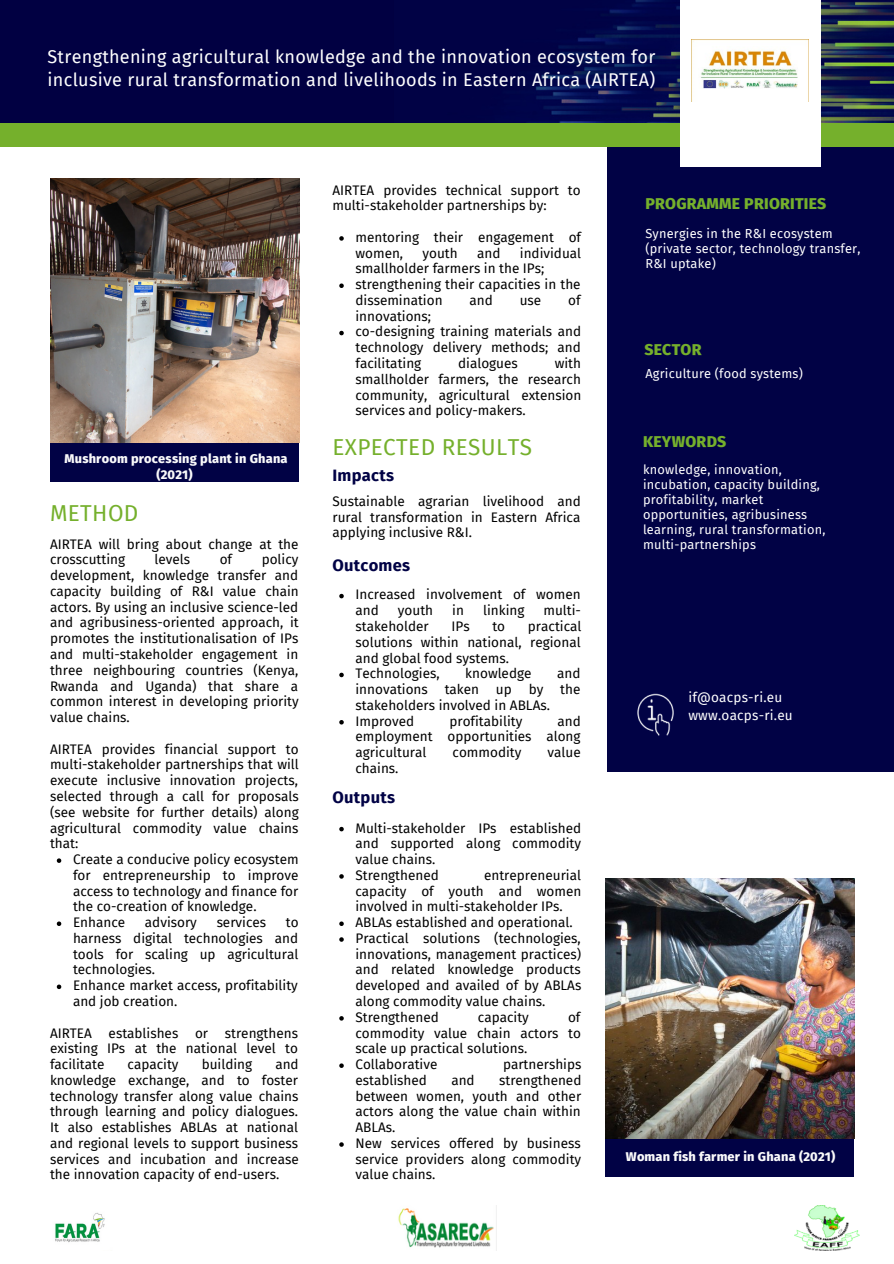
<style>
.page{position:relative;width:894px;height:1264px;background:#fff}
.page>*{position:absolute;margin:0;border:0;box-sizing:border-box;transform-origin:0 0}
.t1{font:22.5px "Fira Sans";letter-spacing:.015em;color:#75b02c}
.t2{font:18px/22.5px "Fira Sans";letter-spacing:.015em;color:#fff}
.t3{font:700 16.5px "Fira Sans";letter-spacing:.015em;color:#010245}
.t4{font:800 15.75px "Fira Sans";letter-spacing:.015em;color:#75b02c}
.t5{font:13.5px/15.8px "Fira Sans";color:#000;text-align:justify}
.t6{font:13.5px "Fira Sans";letter-spacing:.015em;color:#fff}
.t7{font:12.75px/14.9px "Fira Sans";letter-spacing:.015em;color:#fff}
.t8{font:800 12.75px/15.9px "Fira Sans";letter-spacing:.015em;color:#f9f9fa;text-align:center}
</style>
<div class="page">
<div style="left:607px;top:147px;width:286px;height:625px;background:#010245"></div>
<div style="left:0;top:106px;width:893px;height:41px;background:#75b02c"></div>
<img style="left:0;top:0;width:893px;height:122px">
<div style="left:679px;top:0;width:141px;height:166px;background:#fff"></div>
<div style="left:50px;top:443px;width:249px;height:38px;background:#010245"></div>
<img style="left:50px;top:178px;width:249px;height:265px">
<div style="left:605px;top:1138px;width:249px;height:38px;background:#010245"></div>
<img style="left:637px;top:693px;width:37px;height:43px">
<img style="left:55px;top:1213px;width:50px;height:30px">
<img style="left:605px;top:878px;width:249px;height:260px">
<img style="left:398px;top:1208px;width:96px;height:40px">
<img style="left:794px;top:1205px;width:65px;height:45px">
<svg style="left:57px;top:858px;width:4px;height:4px"></svg>
<svg style="left:57px;top:921px;width:4px;height:5px"></svg>
<svg style="left:57px;top:984px;width:4px;height:5px"></svg>
<svg style="left:339px;top:236px;width:4px;height:5px"></svg>
<svg style="left:339px;top:283px;width:4px;height:5px"></svg>
<svg style="left:339px;top:331px;width:4px;height:4px"></svg>
<svg style="left:339px;top:594px;width:4px;height:4px"></svg>
<svg style="left:339px;top:672px;width:4px;height:5px"></svg>
<svg style="left:339px;top:720px;width:4px;height:4px"></svg>
<svg style="left:339px;top:826px;width:4px;height:5px"></svg>
<svg style="left:339px;top:874px;width:4px;height:4px"></svg>
<svg style="left:339px;top:921px;width:4px;height:5px"></svg>
<svg style="left:339px;top:937px;width:4px;height:4px"></svg>
<svg style="left:339px;top:1016px;width:4px;height:4px"></svg>
<svg style="left:339px;top:1063px;width:4px;height:4px"></svg>
<svg style="left:339px;top:1142px;width:4px;height:4px"></svg>
<img style="left:691px;top:40px;width:117px;height:62px">
<p class="t2" style="left:48px;top:46px;width:609px">Strengthening agricultural knowledge and the innovation ecosystem for inclusive rural transformation and livelihoods in Eastern Africa (AIRTEA)</p>
<p class="t8" style="left:65px;top:451px;width:224px">Mushroom processing plant in Ghana (2021)</p>
<p class="t1" style="left:50px;top:499px;width:90px">METHOD</p>
<p class="t5" style="left:50px;top:536px;width:250px">AIRTEA will bring about change at the crosscutting</p>
<p class="t5" style="left:50px;top:552px;width:250px;text-indent:211px">policy development, knowledge transfer and capacity building of R&amp;I value chain actors. By using an inclusive science-led and agribusiness-oriented approach, it promotes the institutionalisation of IPs and multi-stakeholder engagement in three neighbouring countries (Kenya, Rwanda and Uganda) that share a common interest in developing priority value chains.</p>
<p class="t5" style="left:50px;top:741px;width:250px">AIRTEA provides financial support to multi-stakeholder partnerships that will execute inclusive innovation projects, selected through a call for proposals (see website for further details) along agricultural commodity value chains that:</p>
<p class="t5" style="left:154px;top:552px;width:37px">levels</p>
<p class="t5" style="left:220px;top:552px;width:14px">of</p>
<p class="t5" style="left:73px;top:851px;width:227px">Create a conducive policy ecosystem for entrepreneurship to improve access to technology and finance for the co-creation of knowledge.</p>
<p class="t5" style="left:73px;top:914px;width:54px">Enhance</p>
<p class="t5" style="left:145px;top:914px;width:53px">advisory</p>
<p class="t5" style="left:216px;top:914px;width:51px">services</p>
<p class="t5" style="left:73px;top:914px;width:227px;text-indent:213px">to harness digital technologies and tools for scaling up agricultural technologies.</p>
<p class="t5" style="left:73px;top:977px;width:226px">Enhance market access, profitability and job creation.</p>
<p class="t5" style="left:50px;top:1025px;width:249px">AIRTEA establishes or strengthens existing IPs at the national level to facilitate</p>
<p class="t5" style="left:127px;top:1056px;width:52px">capacity</p>
<p class="t5" style="left:202px;top:1056px;width:52px">building</p>
<p class="t5" style="left:50px;top:1056px;width:250px;text-indent:225px">and knowledge exchange, and to foster technology transfer along value chains through learning and policy dialogues.<br>It also establishes ABLAs at national and regional levels to support business services and incubation and increase the innovation capacity of end-users.</p>
<p class="t5" style="left:332px;top:182px;width:250px">AIRTEA provides technical support to multi-stakeholder partnerships by:</p>
<p class="t5" style="left:355px;top:229px;width:227px">mentoring their engagement of women,</p>
<p class="t5" style="left:355px;top:245px;width:227px;text-indent:164px">individual smallholder farmers in the IPs;</p>
<p class="t5" style="left:355px;top:277px;width:227px">strengthening their capacities in the dissemination</p>
<p class="t5" style="left:422px;top:245px;width:37px">youth</p>
<p class="t5" style="left:477px;top:245px;width:25px">and</p>
<p class="t5" style="left:469px;top:292px;width:25px">and</p>
<p class="t5" style="left:519px;top:292px;width:23px">use</p>
<p class="t5" style="left:568px;top:292px;width:14px">of</p>
<p class="t5" style="left:355px;top:308px;width:77px">innovations;</p>
<p class="t5" style="left:355px;top:324px;width:227px">co-designing training materials and technology delivery methods; and facilitating</p>
<p class="t5" style="left:355px;top:355px;width:227px;text-indent:199px">with smallholder farmers, the research community, agricultural extension services and policy-makers.</p>
<p class="t5" style="left:458px;top:355px;width:61px">dialogues</p>
<p class="t1" style="left:332px;top:434px;width:201px">EXPECTED RESULTS</p>
<p class="t3" style="left:332px;top:465px;width:63px">Impacts</p>
<p class="t5" style="left:332px;top:493px;width:250px">Sustainable agrarian livelihood and rural transformation in Eastern Africa applying inclusive R&amp;I.</p>
<p class="t3" style="left:332px;top:555px;width:79px">Outcomes</p>
<p class="t5" style="left:355px;top:587px;width:227px">Increased involvement of women and</p>
<p class="t5" style="left:398px;top:603px;width:37px">youth</p>
<p class="t5" style="left:452px;top:603px;width:13px">in</p>
<p class="t5" style="left:483px;top:603px;width:43px">linking</p>
<p class="t5" style="left:543px;top:603px;width:39px">multi-</p>
<p class="t5" style="left:355px;top:618px;width:75px">stakeholder</p>
<p class="t5" style="left:451px;top:618px;width:20px">IPs</p>
<p class="t5" style="left:492px;top:618px;width:14px">to</p>
<p class="t5" style="left:355px;top:618px;width:227px;text-indent:172px">practical solutions within national, regional and global food systems.</p>
<p class="t5" style="left:355px;top:666px;width:86px">Technologies,</p>
<p class="t5" style="left:465px;top:666px;width:68px">knowledge</p>
<p class="t5" style="left:355px;top:666px;width:226px;text-indent:201px">and innovations taken up by the stakeholders involved in ABLAs.</p>
<p class="t5" style="left:355px;top:713px;width:60px">Improved</p>
<p class="t5" style="left:449px;top:713px;width:74px">profitability</p>
<p class="t5" style="left:355px;top:713px;width:227px;text-indent:202px">and employment opportunities along agricultural</p>
<p class="t5" style="left:452px;top:744px;width:70px">commodity</p>
<p class="t5" style="left:547px;top:744px;width:35px">value</p>
<p class="t5" style="left:355px;top:760px;width:45px">chains.</p>
<p class="t3" style="left:332px;top:787px;width:64px">Outputs</p>
<p class="t5" style="left:355px;top:820px;width:227px">Multi-stakeholder IPs established and supported along commodity value chains.</p>
<p class="t5" style="left:355px;top:867px;width:85px">Strengthened</p>
<p class="t5" style="left:355px;top:867px;width:227px;text-indent:129px">entrepreneurial capacity of youth and women involved in multi-stakeholder IPs.</p>
<p class="t5" style="left:355px;top:914px;width:219px">ABLAs established and operational.</p>
<p class="t5" style="left:355px;top:930px;width:227px">Practical solutions (technologies, innovations, management practices) and related knowledge products developed and availed of by ABLAs along commodity value chains.</p>
<p class="t5" style="left:355px;top:1009px;width:85px">Strengthened</p>
<p class="t5" style="left:478px;top:1009px;width:52px">capacity</p>
<p class="t5" style="left:355px;top:1009px;width:227px;text-indent:212px">of commodity value chain actors to scale up practical solutions.</p>
<p class="t5" style="left:355px;top:1056px;width:83px">Collaborative</p>
<p class="t5" style="left:503px;top:1056px;width:80px">partnerships</p>
<p class="t5" style="left:355px;top:1072px;width:73px">established</p>
<p class="t5" style="left:451px;top:1072px;width:25px">and</p>
<p class="t5" style="left:355px;top:1072px;width:227px;text-indent:144px">strengthened between women, youth and other actors along the value chain within ABLAs.</p>
<p class="t5" style="left:355px;top:1135px;width:227px">New services offered by business service providers along commodity value chains.</p>
<p class="t4" style="left:645px;top:194px;width:182px">PROGRAMME PRIORITIES</p>
<p class="t7" style="left:645px;top:226px;width:216px">Synergies in the R&amp;I ecosystem (private sector, technology transfer,<br>R&amp;I uptake)</p>
<p class="t4" style="left:644px;top:340px;width:59px">SECTOR</p>
<p class="t7" style="left:645px;top:367px;width:159px">Agriculture (food systems)</p>
<p class="t4" style="left:642px;top:433px;width:85px">KEYWORDS</p>
<p class="t7" style="left:642px;top:462px;width:184px">knowledge, innovation, incubation, capacity building, profitability, market opportunities, agribusiness learning, rural transformation, multi-partnerships</p>
<p class="t6" style="left:688px;top:689px;width:95px">if@oacps-ri.eu</p>
<p class="t6" style="left:688px;top:707px;width:106px">www.oacps-ri.eu</p>
<p class="t8" style="left:625px;top:1148px;width:211px">Woman fish farmer in Ghana (2021)</p>
</div>
